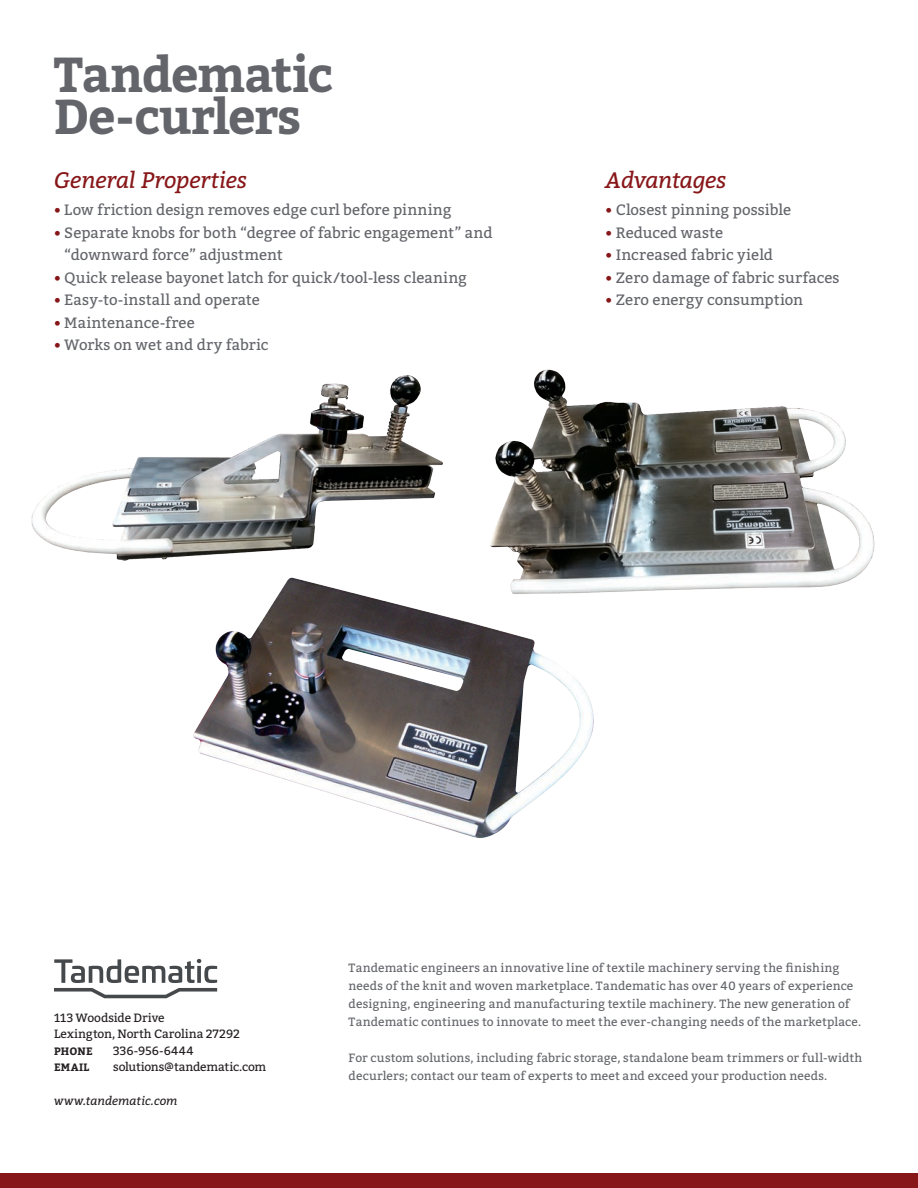
<style>
.page{position:relative;width:918px;height:1188px;background:#fff}
.page>*{position:absolute;margin:0;border:0;box-sizing:border-box;transform-origin:0 0}
.t1{font:700 48.75px "Bitter";letter-spacing:-.025em;color:#63656a}
.t2{font:italic 22.5px "Bitter";letter-spacing:-.005em;color:#871619}
.body{font:15px/22.5px "Bitter";letter-spacing:.005em;color:#63656a}
.body-2{font:12px/18px "Bitter";letter-spacing:.01em;color:#63656a}
.body-3{font:12px "Bitter";letter-spacing:-.005em;color:#231f20}
.body-4{font:12px "Bitter";letter-spacing:-.025em;color:#231f20}
.body-5{font:italic 12px "Bitter";letter-spacing:.005em;color:#231f20}
.body-6{font:700 10.65px "Bitter";letter-spacing:.025em;color:#231f20}
.s1{color:#871619}
</style>
<div class="page">
<div style="left:0;top:1173px;width:918px;height:15px;background:#871619"></div>
<img style="left:31px;top:375px;width:412px;height:186px">
<img style="left:490px;top:369px;width:385px;height:223px">
<img style="left:193px;top:564px;width:416px;height:274px">
<svg style="left:54px;top:959px;width:163px;height:39px"></svg>
<p class="t1" style="left:54px;top:43px;width:281px">Tandematic</p>
<p class="t1" style="left:54px;top:85px;width:249px">De-curlers</p>
<p class="t2" style="left:54px;top:166px;width:195px">General Properties</p>
<p class="body" style="left:54px;top:199px;width:399px"><span class="s1">•</span> Low friction design removes edge curl before pinning</p>
<p class="body" style="left:64px;top:221px;width:430px;text-indent:-10px"><span class="s1">•</span> Separate knobs for both “degree of fabric engagement” and “downward force” adjustment</p>
<p class="body" style="left:54px;top:266px;width:415px"><span class="s1">•</span> Quick release bayonet latch for quick/tool-less cleaning</p>
<p class="body" style="left:54px;top:289px;width:208px"><span class="s1">•</span> Easy-to-install and operate</p>
<p class="body" style="left:54px;top:311px;width:143px"><span class="s1">•</span> Maintenance-free</p>
<p class="body" style="left:54px;top:334px;width:216px"><span class="s1">•</span> Works on wet and dry fabric</p>
<p class="t2" style="left:605px;top:166px;width:123px">Advantages</p>
<p class="body" style="left:605px;top:199px;width:187px"><span class="s1">•</span> Closest pinning possible</p>
<p class="body" style="left:605px;top:221px;width:119px"><span class="s1">•</span> Reduced waste</p>
<p class="body" style="left:605px;top:244px;width:169px"><span class="s1">•</span> Increased fabric yield</p>
<p class="body" style="left:605px;top:266px;width:236px"><span class="s1">•</span> Zero damage of fabric surfaces</p>
<p class="body" style="left:605px;top:289px;width:199px"><span class="s1">•</span> Zero energy consumption</p>
<p class="body-3" style="left:54px;top:1010px;width:112px">113 Woodside Drive</p>
<p class="body-3" style="left:54px;top:1026px;width:188px">Lexington, North Carolina 27292</p>
<p class="body-6" style="left:54px;top:1044px;width:40px">PHONE</p>
<p class="body-3" style="left:113px;top:1043px;width:82px">336-956-6444</p>
<p class="body-6" style="left:54px;top:1061px;width:37px">EMAIL</p>
<p class="body-4" style="left:113px;top:1060px;width:155px">solutions@tandematic.com</p>
<p class="body-5" style="left:54px;top:1093px;width:125px">www.tandematic.com</p>
<p class="body-2" style="left:349px;top:958px;width:514px">Tandematic engineers an innovative line of textile machinery serving the finishing needs of the knit and woven marketplace. Tandematic has over 40 years of experience designing, engineering and manufacturing textile machinery. The new generation of Tandematic continues to innovate to meet the ever-changing needs of the marketplace.</p>
<p class="body-2" style="left:349px;top:1048px;width:515px">For custom solutions, including fabric storage, standalone beam trimmers or full-width decurlers; contact our team of experts to meet and exceed your production needs.</p>
</div>
